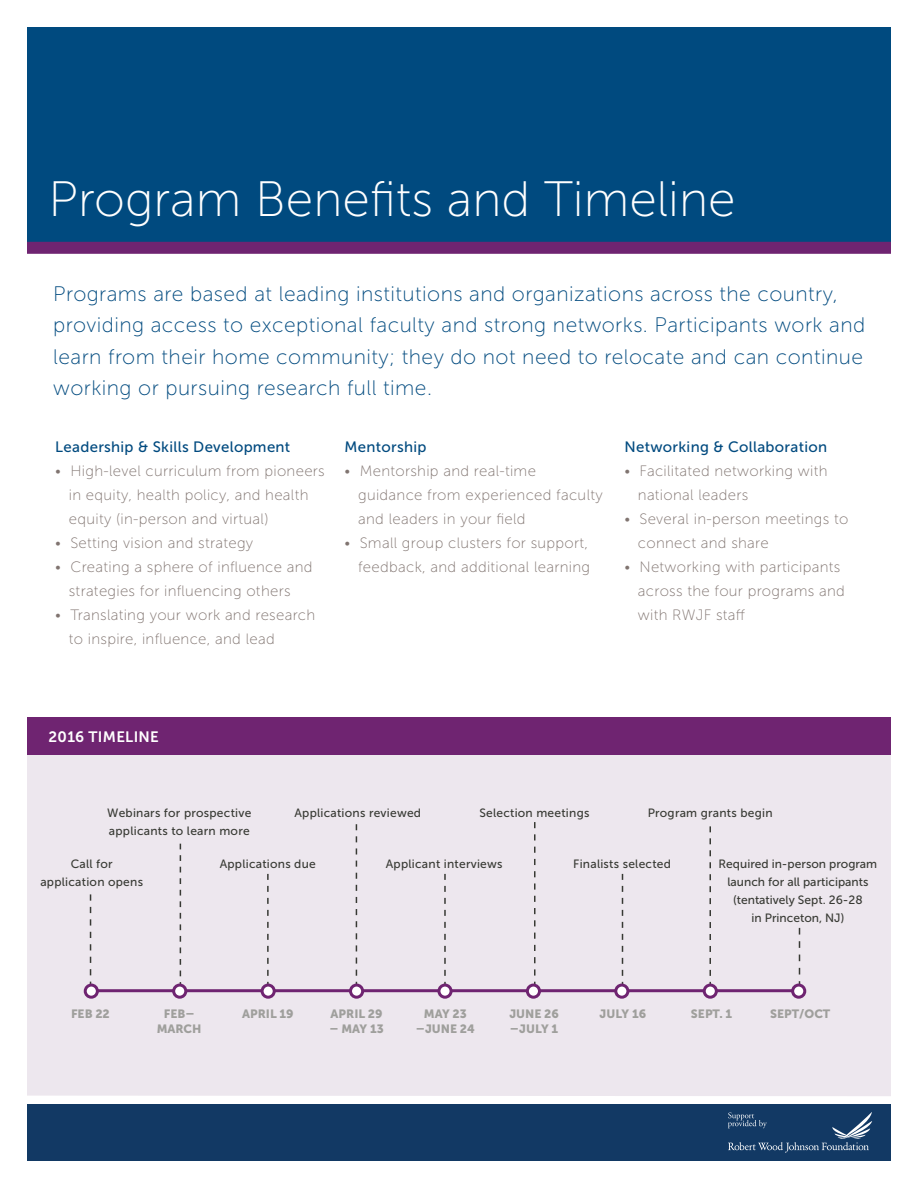
<style>
.page{position:relative;width:918px;height:1188px;background:#fff}
.page>*{position:absolute;margin:0;border:0;box-sizing:border-box;transform-origin:0 0}
.Headlines{font:49.65px "Museo Sans 100";color:#fff}
.Body{font:21px/31.5px "Museo Sans 100";letter-spacing:.02em;color:#004a7f}
.Bullets{font:15px/24px "Museo Sans 100";letter-spacing:.02em;color:#807470}
.Bullets-2{font:15px "Museo Sans 500";letter-spacing:.02em;color:#004a7f}
.Bullets-3{font:15px "Museo Sans 700";letter-spacing:.02em;color:#fff}
.Body-2{font:12px/18px "Museo Sans 500";letter-spacing:.02em;color:#383a34;text-align:center}
.Body-3{font:12px/18px "Museo Sans 500";color:#383a34;text-align:center}
.t1{font:12px/15px "Museo Sans 900";color:#9f9f9c;text-align:center}
</style>
<div class="page">
<div style="left:27px;top:1104px;width:864px;height:57px;background:#123964"></div>
<svg style="left:728px;top:1112px;width:144px;height:41px"></svg>
<div style="left:27px;top:755px;width:864px;height:341px;background:#ede7ee"></div>
<hr style="left:89px;top:989px;width:710px;height:3px;background:#6f2471">
<svg style="left:90px;top:894px;width:1px;height:90px"></svg>
<svg style="left:180px;top:844px;width:1px;height:140px"></svg>
<svg style="left:267px;top:874px;width:2px;height:110px"></svg>
<svg style="left:356px;top:824px;width:1px;height:160px"></svg>
<svg style="left:444px;top:874px;width:2px;height:110px"></svg>
<svg style="left:534px;top:822px;width:2px;height:162px"></svg>
<svg style="left:622px;top:874px;width:1px;height:110px"></svg>
<svg style="left:710px;top:826px;width:1px;height:158px"></svg>
<svg style="left:799px;top:928px;width:1px;height:56px"></svg>
<div style="left:27px;top:717px;width:864px;height:38px;background:#6f2471"></div>
<div style="left:85px;top:985px;width:12px;height:12px;background:#fff;border-radius:50%"></div>
<div style="left:84px;top:984px;width:15px;height:15px;border:3px solid #6f2471;border-radius:50%"></div>
<div style="left:174px;top:985px;width:12px;height:12px;background:#fff;border-radius:50%"></div>
<div style="left:172px;top:984px;width:15px;height:15px;border:3px solid #6f2471;border-radius:50%"></div>
<div style="left:262px;top:985px;width:12px;height:12px;background:#fff;border-radius:50%"></div>
<div style="left:261px;top:984px;width:15px;height:15px;border:3px solid #6f2471;border-radius:50%"></div>
<div style="left:351px;top:985px;width:12px;height:12px;background:#fff;border-radius:50%"></div>
<div style="left:349px;top:984px;width:15px;height:15px;border:3px solid #6f2471;border-radius:50%"></div>
<div style="left:439px;top:985px;width:12px;height:12px;background:#fff;border-radius:50%"></div>
<div style="left:437px;top:984px;width:16px;height:15px;border:3px solid #6f2471;border-radius:50%"></div>
<div style="left:527px;top:985px;width:13px;height:12px;background:#fff;border-radius:50%"></div>
<div style="left:526px;top:984px;width:15px;height:15px;border:3px solid #6f2471;border-radius:50%"></div>
<div style="left:616px;top:985px;width:12px;height:12px;background:#fff;border-radius:50%"></div>
<div style="left:614px;top:984px;width:15px;height:15px;border:3px solid #6f2471;border-radius:50%"></div>
<div style="left:704px;top:985px;width:12px;height:12px;background:#fff;border-radius:50%"></div>
<div style="left:703px;top:984px;width:15px;height:15px;border:3px solid #6f2471;border-radius:50%"></div>
<div style="left:793px;top:985px;width:12px;height:12px;background:#fff;border-radius:50%"></div>
<div style="left:791px;top:984px;width:15px;height:15px;border:3px solid #6f2471;border-radius:50%"></div>
<div style="left:27px;top:27px;width:864px;height:221px;background:#004a7f"></div>
<div style="left:27px;top:242px;width:864px;height:12px;background:#6f2471"></div>
<p class="Headlines" style="left:49px;top:173px;width:689px">Program Benefits and Timeline</p>
<p class="Body" style="left:53px;top:278px;width:814px">Programs are based at leading institutions and organizations across the country, providing access to exceptional faculty and strong networks. Participants work and learn from their home community; they do not need to relocate and can continue working or pursuing research full time.</p>
<p class="Bullets-2" style="left:55px;top:439px;width:237px">Leadership &amp; Skills Development</p>
<p class="Bullets" style="left:69px;top:459px;width:258px;text-indent:-14px">• High-level curriculum from pioneers in equity, health policy, and health equity (in-person and virtual)</p>
<p class="Bullets" style="left:55px;top:531px;width:199px">• Setting vision and strategy</p>
<p class="Bullets" style="left:55px;top:555px;width:259px;text-align:center">• Creating a sphere of influence and strategies for influencing others</p>
<p class="Bullets" style="left:69px;top:603px;width:248px;text-indent:-14px">• Translating your work and research to inspire, influence, and lead</p>
<p class="Bullets-2" style="left:345px;top:439px;width:83px">Mentorship</p>
<p class="Bullets" style="left:358px;top:459px;width:246px;text-indent:-14px">• Mentorship and real-time guidance from experienced faculty and leaders in your field</p>
<p class="Bullets" style="left:345px;top:531px;width:247px;text-align:right">• Small group clusters for support, feedback, and additional learning</p>
<p class="Bullets-2" style="left:624px;top:439px;width:204px">Networking &amp; Collaboration</p>
<p class="Bullets" style="left:638px;top:459px;width:191px;text-indent:-14px">• Facilitated networking with national leaders</p>
<p class="Bullets" style="left:638px;top:507px;width:212px;text-indent:-14px">• Several in-person meetings to connect and share</p>
<p class="Bullets" style="left:638px;top:555px;width:209px;text-indent:-14px">• Networking with participants across the four programs and with RWJF staff</p>
<p class="Bullets-3" style="left:49px;top:729px;width:112px">2016 TIMELINE</p>
<p class="Body-2" style="left:479px;top:804px;width:112px">Selection meetings</p>
<p class="Body-2" style="left:107px;top:804px;width:146px;text-align:left">Webinars for prospective applicants to learn more</p>
<p class="Body-2" style="left:220px;top:855px;width:98px">Applications due</p>
<p class="Body-2" style="left:294px;top:804px;width:128px">Applications reviewed</p>
<p class="Body-2" style="left:648px;top:804px;width:126px">Program grants begin</p>
<p class="Body-2" style="left:40px;top:855px;width:104px">Call for application opens</p>
<p class="Body-2" style="left:386px;top:855px;width:118px">Applicant interviews</p>
<p class="Body-2" style="left:573px;top:855px;width:99px">Finalists selected</p>
<p class="Body-3" style="left:719px;top:855px;width:160px">Required in-person program launch for all participants (tentatively Sept. 26-28<br>in Princeton, NJ)</p>
<p class="t1" style="left:71px;top:1006px;width:40px">FEB 22</p>
<p class="t1" style="left:157px;top:1006px;width:46px">FEB–<br>MARCH</p>
<p class="t1" style="left:242px;top:1006px;width:53px">APRIL 19</p>
<p class="t1" style="left:416px;top:1006px;width:61px">MAY 23 –JUNE 24</p>
<p class="t1" style="left:509px;top:1006px;width:51px;text-align:left">JUNE 26 –JULY 1</p>
<p class="t1" style="left:331px;top:1006px;width:53px">APRIL 29</p>
<p class="t1" style="left:329px;top:1021px;width:56px">– MAY 13</p>
<p class="t1" style="left:600px;top:1006px;width:48px">JULY 16</p>
<p class="t1" style="left:691px;top:1006px;width:43px">SEPT. 1</p>
<p class="t1" style="left:770px;top:1006px;width:62px">SEPT/OCT</p>
</div>
